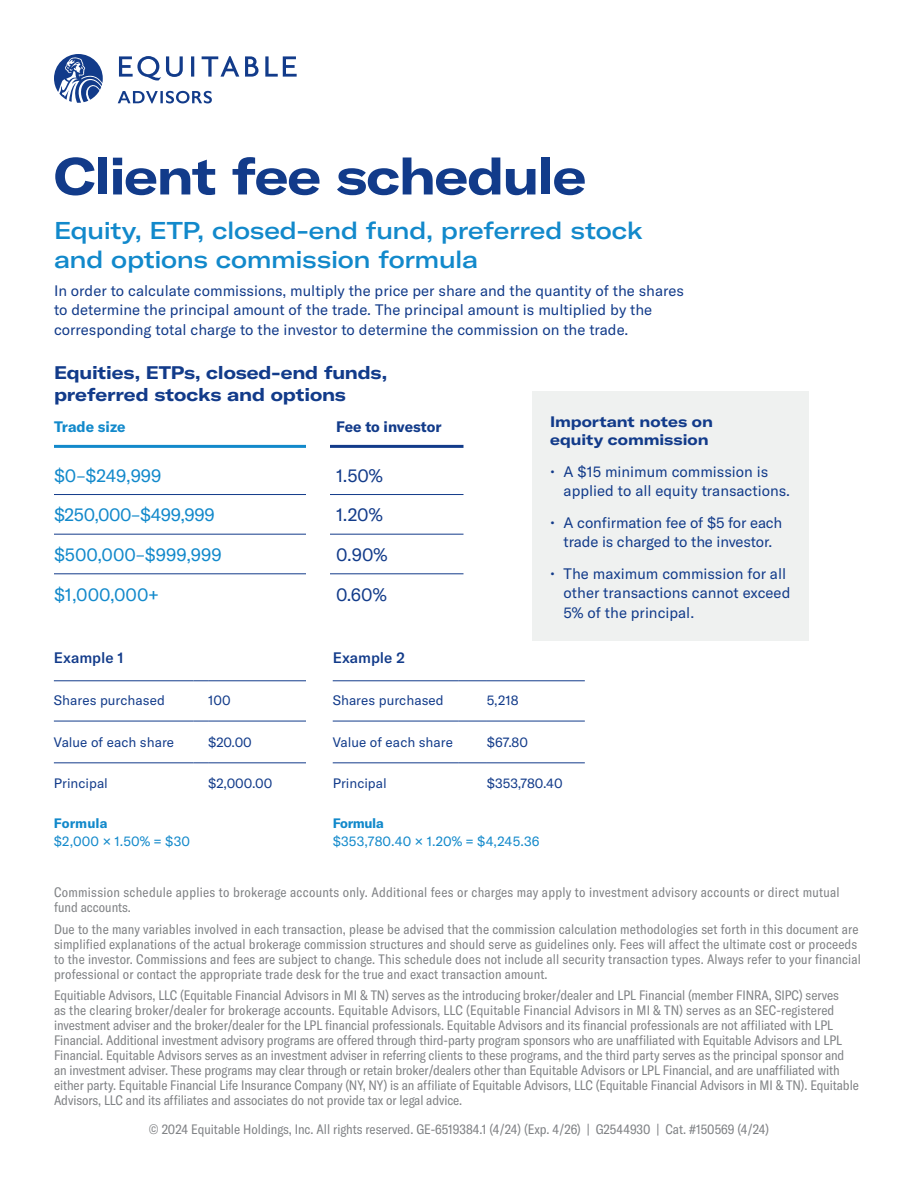
<style>
.page{position:relative;width:918px;height:1188px;background:#fff}
.page>*{position:absolute;margin:0;border:0;box-sizing:border-box;transform-origin:0 0}
.A_Head{font:700 expanded 51px "GT America";letter-spacing:-.025em;color:#123b8a}
.B_Head{font:500 expanded 24px/28.5px "GT America";letter-spacing:-.015em;color:#1289cb}
.B_Head-2{font:700 expanded 18px/22.5px "GT America";letter-spacing:-.01em;color:#123b8a}
.Table_A_-_Head{font:18px "GT America";color:#1289cb}
.Table_A_-_Head-2{font:18px "GT America";letter-spacing:-.02em;color:#1289cb}
.Table_A_-_Body{font:18px "GT America";color:#123b8a}
.Body_Copy{font:18px "GT America";color:#1289cb}
.Body_Copy-2{font:18px "GT America";color:#123b8a}
.Body_Copy-3{font:15px/19.5px "GT America";color:#123b8a}
.B_Head-3{font:700 expanded 15px/18px "GT America";color:#123b8a}
.B_Head-4{font:500 15px "GT America";color:#123b8a}
.Body_Copy-4{font:700 15px "GT America";letter-spacing:-.005em;color:#123b8a}
.Body_Copy-5{font:700 15px "GT America";color:#1289cb}
.Disclosure{font:condensed 13.5px/15px "GT America";letter-spacing:-.005em;color:#808285}
.Disclosure-2{font:condensed 13.5px/15px "GT America";letter-spacing:.02em;color:#808285}
.Compliance{font:condensed 13.5px "GT America";color:#808285}
.C_Head{font:13.5px "GT America";letter-spacing:.005em;color:#123b8a}
.C_Head-2{font:13.5px "GT America";letter-spacing:.01em;color:#1289cb}
.Body_Copy-6{font:13.5px "GT America";color:#123b8a}
.C_Head-3{font:700 13.5px "GT America";letter-spacing:.005em;color:#1289cb}
.C_Head-4{font:700 13.5px "GT America";letter-spacing:-.015em;color:#1289cb}
</style>
<div class="page">
<svg style="left:54px;top:54px;width:243px;height:49px"></svg>
<hr style="left:54px;top:494px;width:252px;height:1px;background:#123b8a">
<hr style="left:330px;top:494px;width:134px;height:1px;background:#123b8a">
<hr style="left:54px;top:534px;width:252px;height:1px;background:#123b8a">
<hr style="left:330px;top:534px;width:134px;height:1px;background:#123b8a">
<hr style="left:54px;top:574px;width:252px;height:1px;background:#123b8a">
<hr style="left:330px;top:574px;width:134px;height:1px;background:#123b8a">
<hr style="left:54px;top:445px;width:252px;height:3px;background:#1289cb">
<hr style="left:330px;top:445px;width:134px;height:3px;background:#123b8a">
<hr style="left:54px;top:681px;width:140px;height:1px;background:#123b8a">
<svg style="left:194px;top:681px;width:14px;height:1px"></svg>
<hr style="left:208px;top:681px;width:98px;height:1px;background:#123b8a">
<svg style="left:194px;top:721px;width:14px;height:1px"></svg>
<hr style="left:208px;top:721px;width:98px;height:1px;background:#123b8a">
<svg style="left:194px;top:763px;width:14px;height:1px"></svg>
<hr style="left:208px;top:763px;width:98px;height:1px;background:#123b8a">
<hr style="left:54px;top:721px;width:140px;height:1px;background:#123b8a">
<hr style="left:54px;top:763px;width:140px;height:1px;background:#123b8a">
<hr style="left:333px;top:681px;width:126px;height:1px;background:#123b8a">
<svg style="left:459px;top:681px;width:28px;height:1px"></svg>
<hr style="left:487px;top:681px;width:98px;height:1px;background:#123b8a">
<svg style="left:459px;top:721px;width:28px;height:1px"></svg>
<hr style="left:487px;top:721px;width:98px;height:1px;background:#123b8a">
<svg style="left:459px;top:763px;width:28px;height:1px"></svg>
<hr style="left:487px;top:763px;width:98px;height:1px;background:#123b8a">
<hr style="left:333px;top:721px;width:126px;height:1px;background:#123b8a">
<hr style="left:333px;top:763px;width:126px;height:1px;background:#123b8a">
<div style="left:532px;top:392px;width:277px;height:249px;background:#eff1f0"></div>
<p class="A_Head" style="left:54px;top:145px;width:534px">Client fee schedule</p>
<p class="B_Head" style="left:54px;top:217px;width:590px">Equity, ETP, closed-end fund, preferred stock and options commission formula</p>
<p class="Body_Copy-3" style="left:54px;top:281px;width:631px">In order to calculate commissions, multiply the price per share and the quantity of the shares to determine the principal amount of the trade. The principal amount is multiplied by the corresponding total charge to the investor to determine the commission on the trade.</p>
<p class="B_Head-2" style="left:54px;top:361px;width:335px">Equities, ETPs, closed-end funds, preferred stocks and options</p>
<p class="Body_Copy-5" style="left:54px;top:418px;width:73px">Trade size</p>
<p class="Body_Copy-4" style="left:336px;top:418px;width:107px">Fee to investor</p>
<p class="Table_A_-_Head" style="left:54px;top:465px;width:109px">$0–$249,999</p>
<p class="Table_A_-_Body" style="left:336px;top:465px;width:48px">1.50%</p>
<p class="Table_A_-_Head-2" style="left:54px;top:504px;width:162px">$250,000–$499,999</p>
<p class="Table_A_-_Body" style="left:336px;top:504px;width:48px">1.20%</p>
<p class="Table_A_-_Head" style="left:54px;top:544px;width:169px">$500,000–$999,999</p>
<p class="Table_A_-_Body" style="left:336px;top:544px;width:53px">0.90%</p>
<p class="Body_Copy" style="left:54px;top:584px;width:106px">$1,000,000+</p>
<p class="Body_Copy-2" style="left:336px;top:584px;width:52px">0.60%</p>
<p class="B_Head-3" style="left:550px;top:413px;width:164px">Important notes on equity commission</p>
<p class="Body_Copy-3" style="left:564px;top:462px;width:228px;text-indent:-14px">• A $15 minimum commission is applied to all equity transactions.</p>
<p class="Body_Copy-3" style="left:550px;top:513px;width:234px;text-align:center">• A confirmation fee of $5 for each trade is charged to the investor.</p>
<p class="Body_Copy-3" style="left:564px;top:564px;width:228px;text-indent:-14px">• The maximum commission for all other transactions cannot exceed<br>5% of the principal.</p>
<p class="B_Head-4" style="left:54px;top:648px;width:71px">Example 1</p>
<p class="C_Head" style="left:54px;top:692px;width:113px">Shares purchased</p>
<p class="Body_Copy-6" style="left:208px;top:692px;width:24px">100</p>
<p class="C_Head" style="left:54px;top:734px;width:122px">Value of each share</p>
<p class="Body_Copy-6" style="left:208px;top:734px;width:45px">$20.00</p>
<p class="C_Head" style="left:54px;top:776px;width:56px">Principal</p>
<p class="Body_Copy-6" style="left:208px;top:776px;width:66px">$2,000.00</p>
<p class="C_Head-3" style="left:54px;top:815px;width:55px">Formula</p>
<p class="C_Head-2" style="left:54px;top:833px;width:138px">$2,000 × 1.50% = $30</p>
<p class="B_Head-4" style="left:333px;top:648px;width:74px">Example 2</p>
<p class="C_Head" style="left:333px;top:692px;width:113px">Shares purchased</p>
<p class="Body_Copy-6" style="left:487px;top:692px;width:33px">5,218</p>
<p class="C_Head" style="left:333px;top:734px;width:122px">Value of each share</p>
<p class="Body_Copy-6" style="left:487px;top:734px;width:43px">$67.80</p>
<p class="C_Head" style="left:333px;top:776px;width:56px">Principal</p>
<p class="Body_Copy-6" style="left:487px;top:776px;width:77px">$353,780.40</p>
<p class="C_Head-4" style="left:333px;top:815px;width:53px">Formula</p>
<p class="C_Head-2" style="left:333px;top:833px;width:208px">$353,780.40 × 1.20% = $4,245.36</p>
<p class="Disclosure-2" style="left:54px;top:885px;width:787px">Commission schedule applies to brokerage accounts only. Additional fees or charges may apply to investment advisory accounts or direct mutual fund accounts.</p>
<p class="Disclosure" style="left:54px;top:922px;width:808px">Due to the many variables involved in each transaction, please be advised that the commission calculation methodologies set forth in this document are simplified explanations of the actual brokerage commission structures and should serve as guidelines only. Fees will affect the ultimate cost or proceeds to the investor. Commissions and fees are subject to change. This schedule does not include all security transaction types. Always refer to your financial professional or contact the appropriate trade desk for the true and exact transaction amount.</p>
<p class="Disclosure" style="left:54px;top:988px;width:806px">Equitiable Advisors, LLC (Equitable Financial Advisors in MI &amp; TN) serves as the introducing broker/dealer and LPL Financial (member FINRA, SIPC) serves<br>as the clearing broker/dealer for brokerage accounts. Equitable Advisors, LLC (Equitable Financial Advisors in MI &amp; TN) serves as an SEC-registered investment adviser and the broker/dealer for the LPL financial professionals. Equitable Advisors and its financial professionals are not affiliated with LPL Financial. Additional investment advisory programs are offered through third-party program sponsors who are unaffiliated with Equitable Advisors and LPL Financial. Equitable Advisors serves as an investment adviser in referring clients to these programs, and the third party serves as the principal sponsor and an investment adviser. These programs may clear through or retain broker/dealers other than Equitable Advisors or LPL Financial, and are unaffiliated with either party. Equitable Financial Life Insurance Company (NY, NY) is an affiliate of Equitable Advisors, LLC (Equitable Financial Advisors in MI &amp; TN). Equitable Advisors, LLC and its affiliates and associates do not provide tax or legal advice.</p>
<p class="Compliance" style="left:149px;top:1121px;width:622px">© 2024 Equitable Holdings, Inc. All rights reserved. GE-6519384.1 (4/24) (Exp. 4/26) | G2544930 | Cat. #150569 (4/24)</p>
</div>
